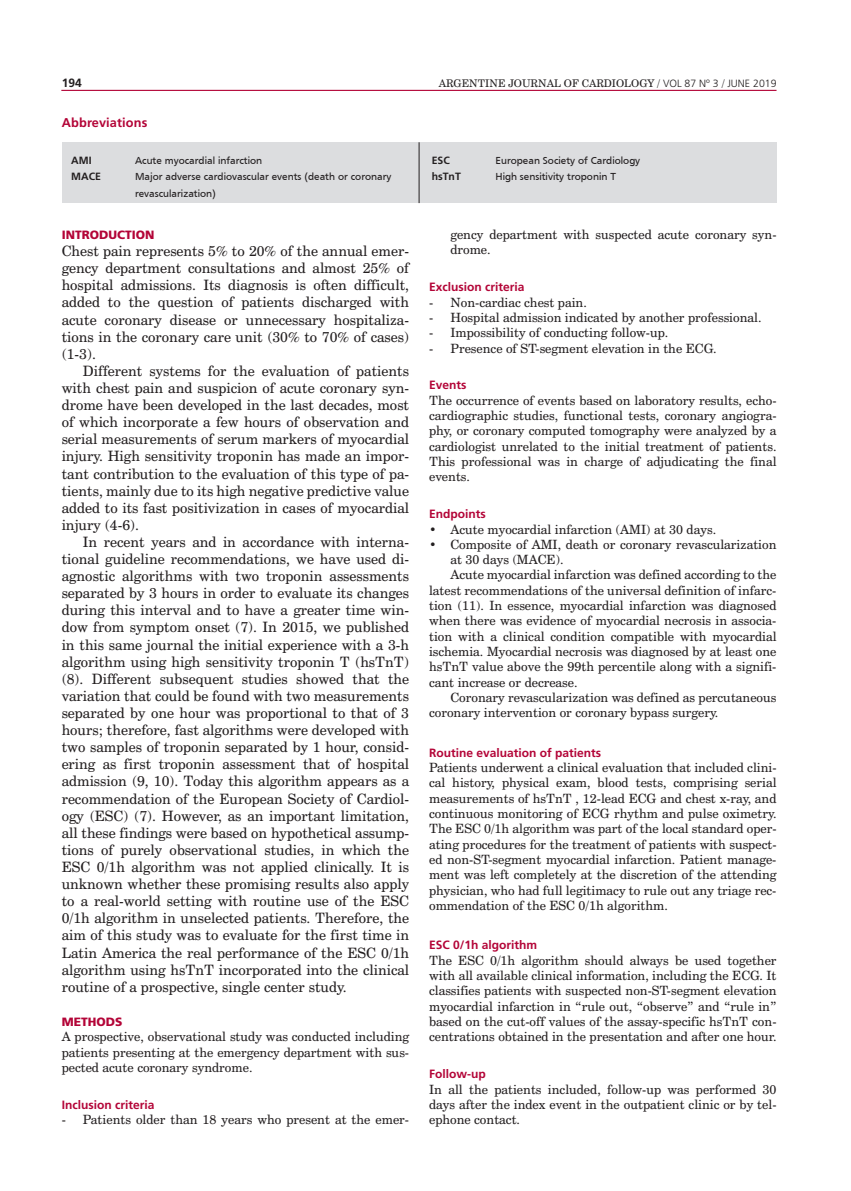
<style>
.page{position:relative;width:851px;height:1191px;background:#fff}
.page>*{position:absolute;margin:0;border:0;box-sizing:border-box;transform-origin:0 0}
.t1{font:14.25px/17.1px "Century Schoolbook BT";color:#231f20;text-align:justify}
.t2{font:12.75px/15.3px "Century Schoolbook BT";color:#231f20;text-align:justify}
.t3{font:700 12.75px "Frutiger LT Std";letter-spacing:.01em;color:#b30437}
.t4{font:700 12px "Frutiger LT Std";color:#b30437}
.t5{font:12px "Frutiger Black B";color:#b30437}
.t6{font:700 12px "Frutiger LT Std";color:#231f20}
.t7{font:10.5px/16.5px "Frutiger";color:#231f20}
.t8{font:10.5px "Century Schoolbook BT";color:#231f20}
.t9{font:700 10.5px "Frutiger LT Std";color:#231f20}
.t10{font:300 10.5px "Frutiger LT Std";color:#231f20}
.s1{font-family:"Frutiger LT Std";font-weight:300}
</style>
<div class="page">
<hr style="left:61px;top:90px;width:715px;height:1px;background:#b30437">
<div style="left:62px;top:142px;width:714px;height:61px;background:#dcdddf"></div>
<hr style="left:418px;top:142px;width:1px;height:61px;background:#231f20">
<p class="t6" style="left:62px;top:75px;width:22px">194</p>
<p class="t8" style="left:438px;top:77px;width:300px">ARGENTINE JOURNAL OF CARDIOLOGY / <span class="s1">VOL 87 Nº 3</span> / <span class="s1">JUNE</span></p>
<p class="t10" style="left:753px;top:77px;width:25px">2019</p>
<p class="t3" style="left:62px;top:115px;width:87px">Abbreviations</p>
<p class="t9" style="left:71px;top:154px;width:20px">AMI</p>
<p class="t7" style="left:135px;top:152px;width:129px">Acute myocardial infarction</p>
<p class="t9" style="left:71px;top:170px;width:31px">MACE</p>
<p class="t7" style="left:135px;top:168px;width:258px">Major adverse cardiovascular events (death or coronary revascularization)</p>
<p class="t5" style="left:62px;top:227px;width:94px">INTRODUCTION</p>
<p class="t1" style="left:62px;top:242px;width:349px">Chest pain represents 5% to 20% of the annual emer&shy;gency department consultations and almost 25% of hospital admissions. Its diagnosis is often difficult, added to the question of patients discharged with acute coronary disease or unnecessary hospitaliza&shy;tions in the coronary care unit (30% to 70% of cases) (1-3).</p>
<p class="t1" style="left:62px;top:362px;width:349px;text-indent:21px">Different systems for the evaluation of patients with chest pain and suspicion of acute coronary syn&shy;drome have been developed in the last decades, most of which incorporate a few hours of observation and serial measurements of serum markers of myocardial injury. High sensitivity troponin has made an impor&shy;tant contribution to the evaluation of this type of pa&shy;tients, mainly due to its high negative predictive value added to its fast positivization in cases of myocardial injury (4-6).</p>
<p class="t1" style="left:62px;top:533px;width:349px;text-indent:21px">In recent years and in accordance with interna&shy;tional guideline recommendations, we have used di&shy;agnostic algorithms with two troponin assessments separated by 3 hours in order to evaluate its changes during this interval and to have a greater time win&shy;dow from symptom onset (7). In 2015, we published in this same journal the initial experience with a 3-h algorithm using high sensitivity troponin T (hsTnT) (8). Different subsequent studies showed that the variation that could be found with two measurements separated by one hour was proportional to that of 3 hours; therefore, fast algorithms were developed with two samples of troponin separated by 1 hour, consid&shy;ering as first troponin assessment that of hospital admission (9, 10). Today this algorithm appears as a recommendation of the European Society of Cardiol&shy;ogy (ESC) (7). However, as an important limitation, all these findings were based on hypothetical assump&shy;tions of purely observational studies, in which the ESC 0/1h algorithm was not applied clinically. It is unknown whether these promising results also apply to a real-world setting with routine use of the ESC 0/1h algorithm in unselected patients. Therefore, the aim of this study was to evaluate for the first time in Latin America the real performance of the ESC 0/1h algorithm using hsTnT incorporated into the clinical routine of a prospective, single center study.</p>
<p class="t5" style="left:62px;top:1014px;width:62px">METHODS</p>
<p class="t2" style="left:62px;top:1028px;width:349px">A prospective, observational study was conducted including patients presenting at the emergency department with sus&shy;pected acute coronary syndrome.</p>
<p class="t4" style="left:62px;top:1097px;width:94px">Inclusion criteria</p>
<p class="t2" style="left:62px;top:1111px;width:349px">- Patients older than 18 years who present at the emer-</p>
<p class="t9" style="left:431px;top:154px;width:20px">ESC</p>
<p class="t7" style="left:495px;top:152px;width:146px">European Society of Cardiology</p>
<p class="t9" style="left:431px;top:170px;width:31px">hsTnT</p>
<p class="t7" style="left:495px;top:168px;width:122px">High sensitivity troponin T</p>
<p class="t2" style="left:450px;top:227px;width:327px">gency department with suspected acute coronary syn&shy;drome.</p>
<p class="t4" style="left:429px;top:280px;width:97px">Exclusion criteria</p>
<p class="t2" style="left:429px;top:294px;width:159px">- Non-cardiac chest pain.</p>
<p class="t2" style="left:429px;top:309px;width:334px">- Hospital admission indicated by another professional.</p>
<p class="t2" style="left:429px;top:325px;width:241px">- Impossibility of conducting follow-up.</p>
<p class="t2" style="left:429px;top:340px;width:289px">- Presence of ST-segment elevation in the ECG.</p>
<p class="t4" style="left:429px;top:378px;width:39px">Events</p>
<p class="t2" style="left:429px;top:392px;width:349px">The occurrence of events based on laboratory results, echo&shy;cardiographic studies, functional tests, coronary angiogra&shy;phy, or coronary computed tomography were analyzed by a cardiologist unrelated to the initial treatment of patients.<br>This professional was in charge of adjudicating the final events.</p>
<p class="t4" style="left:429px;top:507px;width:58px">Endpoints</p>
<p class="t2" style="left:429px;top:521px;width:288px">• Acute myocardial infarction (AMI) at 30 days.</p>
<p class="t2" style="left:429px;top:536px;width:349px">• Composite of AMI, death or coronary revascularization</p>
<p class="t2" style="left:450px;top:552px;width:115px">at 30 days (MACE).</p>
<p class="t2" style="left:450px;top:567px;width:327px">Acute myocardial infarction was defined according to the</p>
<p class="t2" style="left:429px;top:582px;width:349px">latest recommendations of the universal definition of infarc-</p>
<p class="t2" style="left:429px;top:597px;width:349px">tion (11). In essence, myocardial infarction was diagnosed</p>
<p class="t2" style="left:429px;top:613px;width:349px">when there was evidence of myocardial necrosis in associa-</p>
<p class="t2" style="left:429px;top:628px;width:349px">tion with a clinical condition compatible with myocardial</p>
<p class="t2" style="left:429px;top:643px;width:349px">ischemia. Myocardial necrosis was diagnosed by at least one</p>
<p class="t2" style="left:429px;top:659px;width:349px">hsTnT value above the 99th percentile along with a signifi-</p>
<p class="t2" style="left:429px;top:674px;width:150px">cant increase or decrease.</p>
<p class="t2" style="left:450px;top:689px;width:327px">Coronary revascularization was defined as percutaneous</p>
<p class="t2" style="left:429px;top:705px;width:291px">coronary intervention or coronary bypass surgery.</p>
<p class="t4" style="left:429px;top:745px;width:174px">Routine evaluation of patients</p>
<p class="t2" style="left:429px;top:759px;width:349px">Patients underwent a clinical evaluation that included clini&shy;cal history, physical exam, blood tests, comprising serial measurements of hsTnT , 12-lead ECG and chest x-ray, and continuous monitoring of ECG rhythm and pulse oximetry.<br>The ESC 0/1h algorithm was part of the local standard oper&shy;ating procedures for the treatment of patients with suspect&shy;ed non-ST-segment myocardial infarction. Patient manage&shy;ment was left completely at the discretion of the attending physician, who had full legitimacy to rule out any triage rec&shy;ommendation of the ESC 0/1h algorithm.</p>
<p class="t4" style="left:429px;top:938px;width:110px">ESC 0/1h algorithm</p>
<p class="t2" style="left:429px;top:952px;width:349px">The ESC 0/1h algorithm should always be used together with all available clinical information, including the ECG. It classifies patients with suspected non-ST-segment elevation myocardial infarction in “rule out, “observe” and “rule in” based on the cut-off values of the assay-specific hsTnT con&shy;centrations obtained in the presentation and after one hour.</p>
<p class="t4" style="left:429px;top:1067px;width:58px">Follow-up</p>
<p class="t2" style="left:429px;top:1081px;width:349px">In all the patients included, follow-up was performed 30 days after the index event in the outpatient clinic or by tel&shy;ephone contact.</p>
</div>
